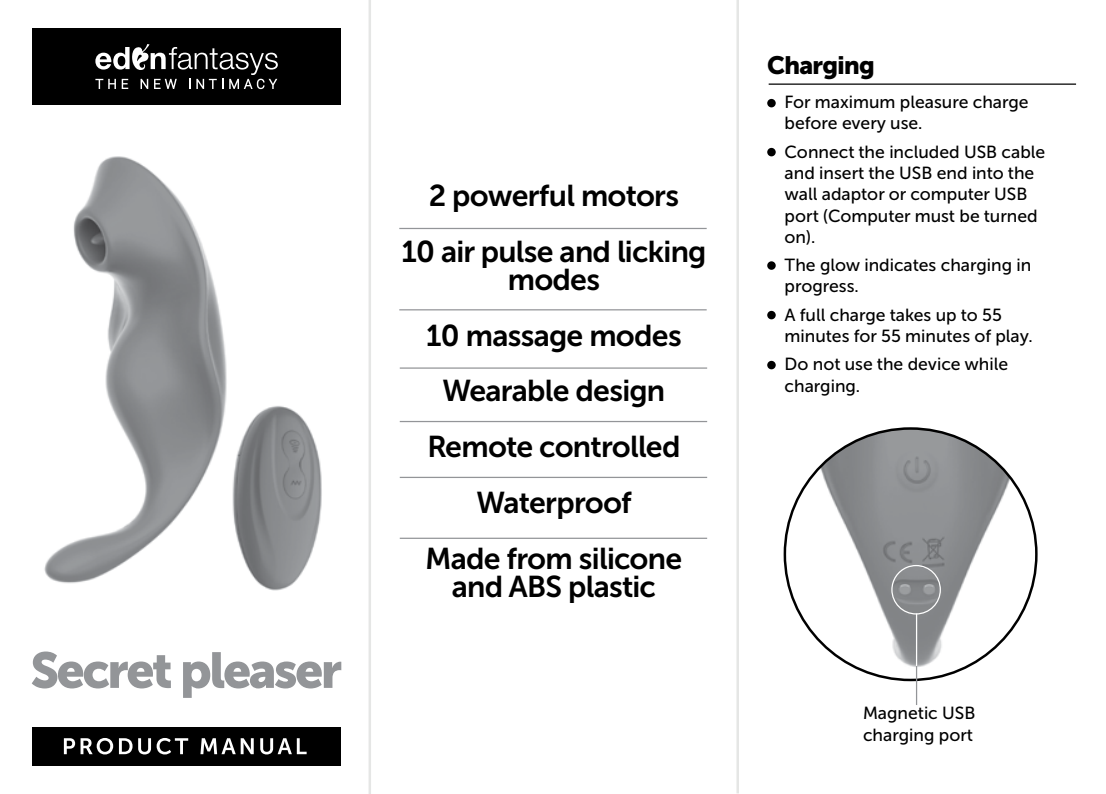
<style>
.page{position:relative;width:1106px;height:794px;background:#fff}
.page>*{position:absolute;margin:0;border:0;box-sizing:border-box;transform-origin:0 0}
.t1{font:50px "Museo Sans Cyrl 900";letter-spacing:-.05em;color:#939598}
.t2{font:30px/55.8px "Museo Sans Cyrl 700";letter-spacing:-.025em;color:#000;text-align:center}
.t3{font:25px "Museo Sans Cyrl 900";letter-spacing:-.025em;color:#000}
.t4{font:17.5px/21.2px "Museo Sans Cyrl 500";color:#000}
</style>
<div class="page">
<div style="left:32px;top:726px;width:309px;height:39px;background:#000"></div>
<svg style="left:64px;top:738px;width:242px;height:16px"></svg>
<div style="left:32px;top:28px;width:309px;height:77px;background:#000"></div>
<img style="left:44px;top:156px;width:278px;height:435px">
<svg style="left:95px;top:44px;width:183px;height:45px"></svg>
<hr style="left:399px;top:228px;width:307px;height:1px;background:#939598">
<hr style="left:399px;top:309px;width:307px;height:1px;background:#939598">
<div style="left:767px;top:148px;width:8px;height:8px;background:#000;border-radius:50%"></div>
<div style="left:767px;top:261px;width:8px;height:9px;background:#000;border-radius:50%"></div>
<div style="left:767px;top:99px;width:8px;height:8px;background:#000;border-radius:50%"></div>
<div style="left:767px;top:311px;width:8px;height:8px;background:#000;border-radius:50%"></div>
<div style="left:767px;top:361px;width:8px;height:8px;background:#000;border-radius:50%"></div>
<hr style="left:400px;top:367px;width:307px;height:2px;background:#939598">
<hr style="left:400px;top:421px;width:307px;height:1px;background:#939598">
<hr style="left:400px;top:477px;width:307px;height:1px;background:#939598">
<hr style="left:400px;top:537px;width:307px;height:2px;background:#939598">
<hr style="left:368px;top:0;width:3px;height:794px;background:#e5e6e5">
<hr style="left:736px;top:0;width:3px;height:793px;background:#e5e6e5">
<hr style="left:768px;top:83px;width:308px;height:2px;background:#000">
<img style="left:785px;top:428px;width:251px;height:252px;border-radius:126px">
<hr style="left:916px;top:613px;width:1px;height:92px;background:#939598">
<svg style="left:890px;top:564px;width:51px;height:51px;background:#8f9193"></svg>
<hr style="left:916px;top:613px;width:1px;height:53px;background:#fff">
<h1 class="t1" style="left:30px;top:642px;width:313px">Secret pleaser</h1>
<h2 class="t2" style="left:401px;top:168px;width:306px">2 powerful motors<br>10 air pulse and licking</h2>
<h2 class="t2" style="left:425px;top:251px;width:258px">modes<br>10 massage modes<br>Wearable design<br>Remote controlled<br>Waterproof<br>Made from silicone</h2>
<h2 class="t2" style="left:452px;top:558px;width:206px">and ABS plastic</h2>
<h3 class="t3" style="left:767px;top:51px;width:109px">Charging</h3>
<p class="t4" style="left:784px;top:92px;width:245px">For maximum pleasure charge before every use.</p>
<p class="t4" style="left:784px;top:141px;width:262px">Connect the included USB cable and insert the USB end into the wall adaptor or computer USB port (Computer must be turned on).</p>
<p class="t4" style="left:784px;top:254px;width:248px">The glow indicates charging in progress.</p>
<p class="t4" style="left:784px;top:304px;width:249px">A full charge takes up to 55 minutes for 55 minutes of play.</p>
<p class="t4" style="left:784px;top:354px;width:225px">Do not use the device while charging.</p>
<p class="t4" style="left:863px;top:702px;width:114px;line-height:22px">Magnetic USB charging port</p>
</div>
